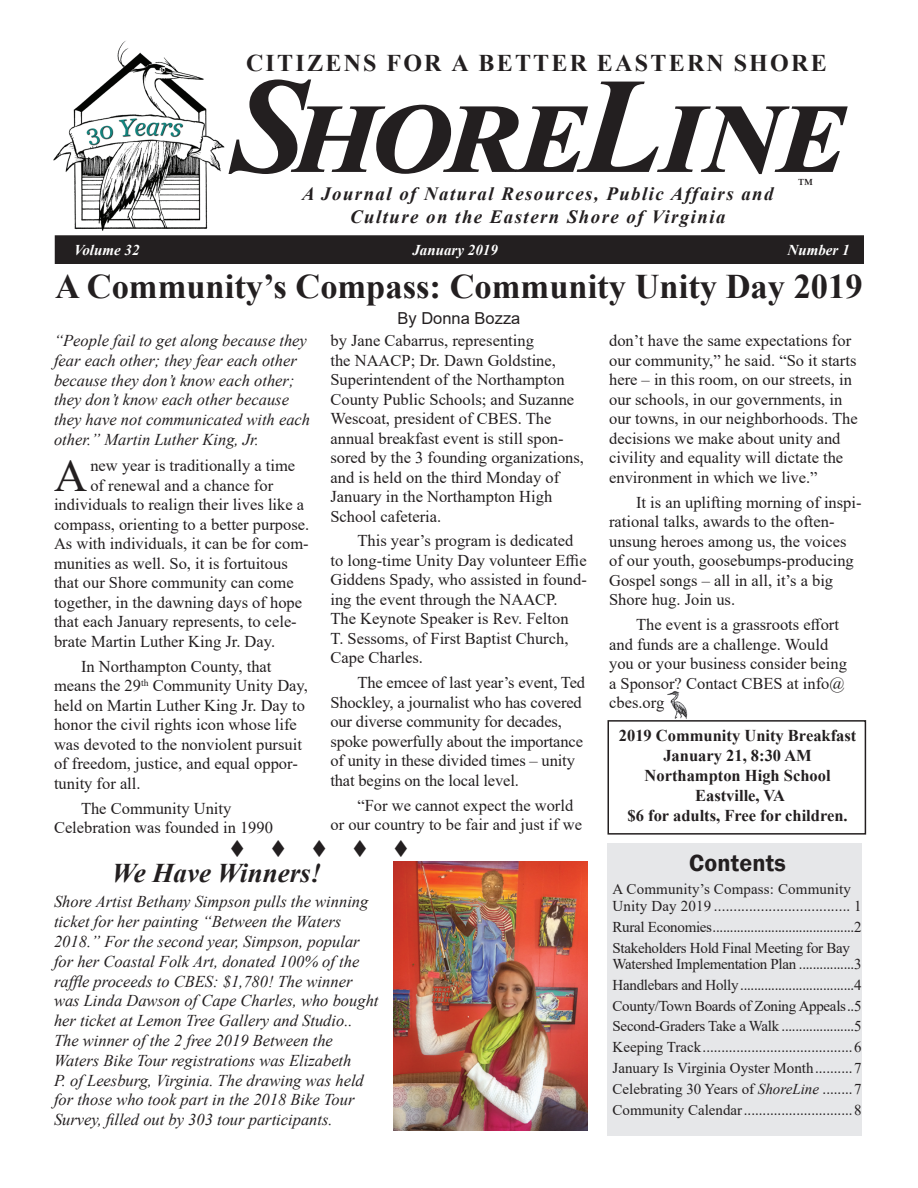
<style>
.page{position:relative;width:918px;height:1188px;background:#fff}
.page>*{position:absolute;margin:0;border:0;box-sizing:border-box;transform-origin:0 0}
.t1{font:italic 700 136.5px "Times New Roman";letter-spacing:.005em;color:#231f20}
.firstpara{font:45.9px "Times New Roman";color:#231f20}
.Headline{font:700 34.5px "Times New Roman";color:#231f20}
.Subhead_1{font:italic 700 27px "Times New Roman";color:#231f20}
.t2{font:700 24px "Times New Roman";letter-spacing:.095em;color:#231f20}
.noind{font:600 24px "Franklin Gothic";letter-spacing:.01em;color:#231f20}
.noind-2{font:italic 700 18.75px/22.5px "Times New Roman";letter-spacing:.08em;color:#231f20;text-align:center}
.Body{font:16.5px/19.5px "Times New Roman";color:#231f20}
.t3{font:italic 16.5px/19.8px "Times New Roman";color:#231f20}
.firstpara-2{font:16.5px "Times New Roman";color:#231f20}
.t4{font:700 16.5px/19.8px "Times New Roman";color:#231f20;text-align:center}
.byline{font:16.5px "Arial";color:#231f20}
.noind-3{font:15px/16.5px "Times New Roman";letter-spacing:-.02em;color:#231f20}
.noind-4{font:15px "Times New Roman";color:#231f20}
.noind-5{font:15px/16.5px "Times New Roman";letter-spacing:.01em;color:#231f20}
.t5{font:italic 700 15px "Times New Roman";color:#fff}
.s1{font-style:italic}
</style>
<div class="page">
<img style="left:667px;top:691px;width:21px;height:28px">
<div style="left:608px;top:844px;width:254px;height:292px;background:#e6e7e9"></div>
<div style="left:56px;top:236px;width:807px;height:27px;background:#231f20"></div>
<div style="left:55px;top:235px;width:809px;height:29px;border:2px solid #231f20"></div>
<img style="left:53px;top:41px;width:172px;height:190px">
<div style="left:608px;top:720px;width:258px;height:115px;border:2px solid #231f20"></div>
<img style="left:393px;top:862px;width:195px;height:268px">
<p class="t2" style="left:246px;top:46px;width:582px">CITIZENS FOR A BETTER EASTERN SHORE</p>
<p class="t1" style="left:232px;top:31px;width:610px">ShoreLine</p>
<p class="noind-3" style="left:798px;top:175px;width:16px">™</p>
<p class="noind-2" style="left:302px;top:182px;width:473px">A Journal of Natural Resources, Public Affairs and<br>Culture on the Eastern Shore of Virginia</p>
<p class="t5" style="left:74px;top:239px;width:67px">Volume 32</p>
<p class="t5" style="left:412px;top:239px;width:87px">January 2019</p>
<p class="t5" style="left:788px;top:239px;width:64px">Number 1</p>
<p class="Headline" style="left:55px;top:261px;width:809px">A Community’s Compass: Community Unity Day 2019</p>
<p class="byline" style="left:398px;top:306px;width:124px">By Donna Bozza</p>
<p class="Body" style="left:609px;top:330px;width:250px">don’t have the same expectations for our community,” he said. “So it starts here – in this room, on our streets, in our schools, in our governments, in our towns, in our neighborhoods. The decisions we make about unity and civility and equality will dictate the environment in which we live.”</p>
<p class="Body" style="left:609px;top:492px;width:254px;text-indent:27px">It is an uplifting morning of inspi&shy;rational talks, awards to the often&shy;unsung heroes among us, the voices of our youth, goosebumps-producing<br>Gospel songs – all in all, it’s a big<br>Shore hug. Join us.</p>
<p class="Body" style="left:609px;top:614px;width:239px;text-indent:27px">The event is a grassroots effort and funds are a challenge. Would you or your business consider being a Sponsor? Contact CBES at info@ cbes.org</p>
<p class="t4" style="left:619px;top:725px;width:239px">2019 Community Unity Breakfast<br>January 21, 8:30 AM<br>Northampton High School<br>Eastville, VA</p>
<p class="t4" style="left:628px;top:805px;width:222px">$6 for adults, Free for children.</p>
<p class="Body" style="left:330px;top:330px;width:255px">by Jane Cabarrus, representing<br>the NAACP; Dr. Dawn Goldstine,<br>Superintendent of the Northampton<br>County Public Schools; and Suzanne<br>Wescoat, president of CBES. The annual breakfast event is still spon&shy;sored by the 3 founding organizations, and is held on the third Monday of<br>January in the Northampton High<br>School cafeteria.</p>
<p class="Body" style="left:330px;top:531px;width:258px;text-indent:27px">This year’s program is dedicated to long-time Unity Day volunteer Effie<br>Giddens Spady, who assisted in found&shy;ing the event through the NAACP.<br>The Keynote Speaker is Rev. Felton<br>T. Sessoms, of First Baptist Church,<br>Cape Charles.</p>
<p class="Body" style="left:330px;top:673px;width:256px;text-indent:27px">The emcee of last year’s event, Ted Shockley, a journalist who has covered our diverse community for decades, spoke powerfully about the importance of unity in these divided times – unity that begins on the local level.</p>
<p class="Body" style="left:330px;top:795px;width:253px;text-indent:27px">“For we cannot expect the world or our country to be fair and just if we</p>
<p class="t3" style="left:54px;top:330px;width:258px">“People fail to get along because they fear each other; they fear each other because they don’t know each other; they don’t know each other because they have not communicated with each other.” Martin Luther King, Jr.</p>
<p class="firstpara" style="left:54px;top:443px;width:35px">A</p>
<p class="firstpara-2" style="left:90px;top:454px;width:206px">new year is traditionally a time</p>
<p class="firstpara-2" style="left:90px;top:474px;width:184px">of renewal and a chance for</p>
<p class="firstpara-2" style="left:54px;top:493px;width:252px">individuals to realign their lives like a</p>
<p class="firstpara-2" style="left:54px;top:513px;width:257px">compass, orienting to a better purpose.</p>
<p class="firstpara-2" style="left:54px;top:532px;width:256px">As with individuals, it can be for com-</p>
<p class="firstpara-2" style="left:54px;top:552px;width:235px">munities as well. So, it is fortuitous</p>
<p class="firstpara-2" style="left:54px;top:571px;width:241px">that our Shore community can come</p>
<p class="firstpara-2" style="left:54px;top:591px;width:250px">together, in the dawning days of hope</p>
<p class="firstpara-2" style="left:54px;top:610px;width:244px">that each January represents, to cele-</p>
<p class="firstpara-2" style="left:54px;top:630px;width:223px">brate Martin Luther King Jr. Day.</p>
<p class="Body" style="left:54px;top:656px;width:255px;text-indent:27px">In Northampton County, that means the 29<sup>th</sup> Community Unity Day, held on Martin Luther King Jr. Day to honor the civil rights icon whose life was devoted to the nonviolent pursuit of freedom, justice, and equal oppor&shy;tunity for all.</p>
<p class="Body" style="left:54px;top:798px;width:221px;text-indent:27px">The Community Unity<br>Celebration was founded in 1990</p>
<p class="Subhead_1" style="left:112px;top:854px;width:211px">We Have Winners!</p>
<p class="t3" style="left:54px;top:892px;width:326px">Shore Artist Bethany Simpson pulls the winning ticket for her painting “Between the Waters 2018.” For the second year, Simpson, popular for her Coastal Folk Art, donated 100% of the raffle proceeds to CBES: $1,780! The winner was Linda Dawson of Cape Charles, who bought her ticket at Lemon Tree Gallery and Studio..</p>
<p class="t3" style="left:54px;top:1030px;width:311px">The winner of the 2 free 2019 Between the Waters Bike Tour registrations was Elizabeth P. of Leesburg, Virginia. The drawing was held for those who took part in the 2018 Bike Tour Survey, filled out by 303 tour participants.</p>
<p class="noind" style="left:689px;top:848px;width:98px">Contents</p>
<p class="noind-5" style="left:613px;top:881px;width:251px">A Community’s Compass: Community<br>Unity Day 2019 ................................... 1</p>
<p class="noind-3" style="left:613px;top:918px;width:251px">Rural Economies.........................................2</p>
<p class="noind-3" style="left:613px;top:939px;width:251px">Stakeholders Hold Final Meeting for Bay<br>Watershed Implementation Plan ................3</p>
<p class="noind-3" style="left:613px;top:976px;width:251px">Handlebars and Holly.................................4</p>
<p class="noind-3" style="left:613px;top:997px;width:251px">County/Town Boards of Zoning Appeals..5</p>
<p class="noind-3" style="left:613px;top:1018px;width:251px">Second-Graders Take a Walk .....................5</p>
<p class="noind-4" style="left:613px;top:1037px;width:251px">Keeping Track........................................6</p>
<p class="noind-4" style="left:613px;top:1058px;width:251px">January Is Virginia Oyster Month..........7</p>
<p class="noind-4" style="left:613px;top:1078px;width:251px">Celebrating 30 Years of <span class="s1">ShoreLine</span> ........7</p>
<p class="noind-4" style="left:613px;top:1099px;width:251px">Community Calendar.............................8</p>
</div>
